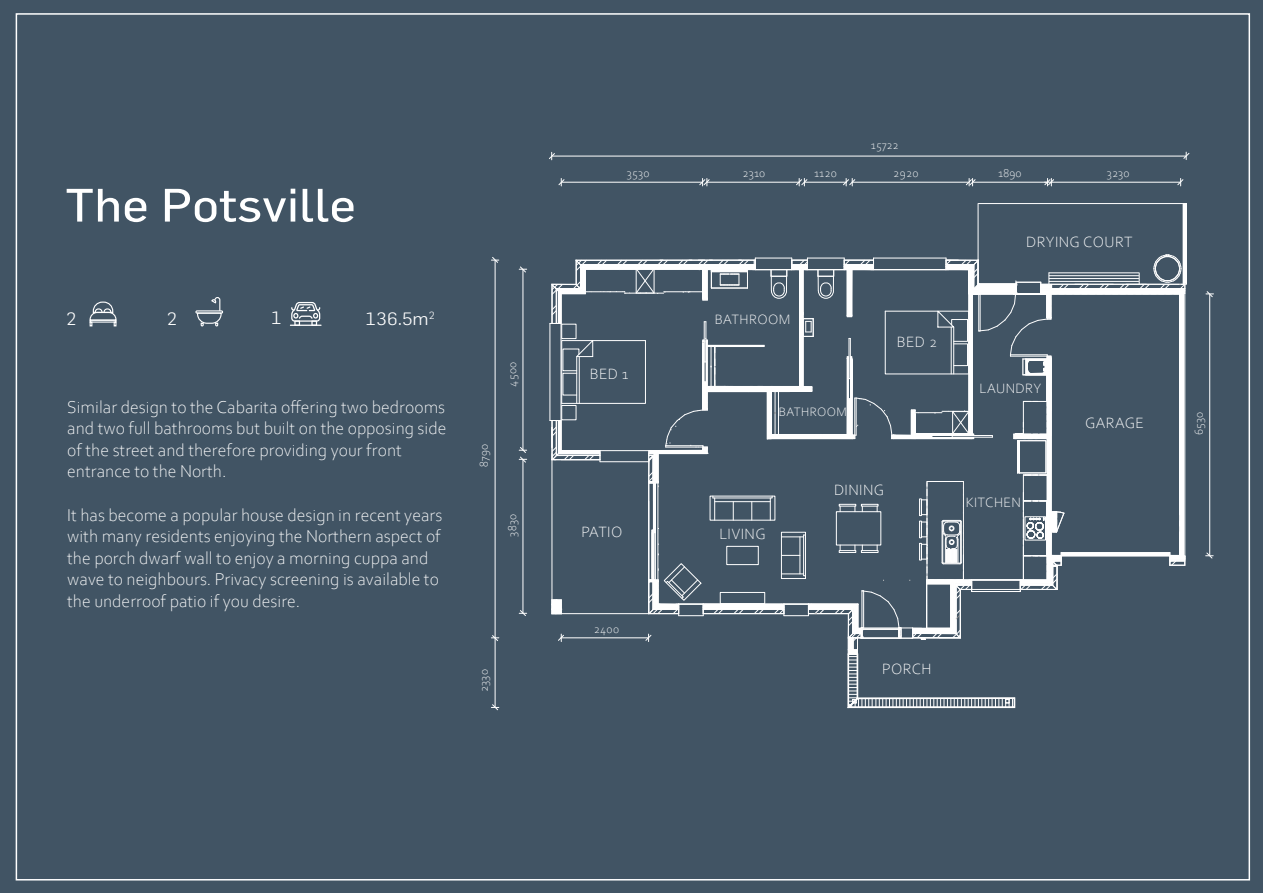
<style>
.page{position:relative;width:1263px;height:893px;background:#415464}
.page>*{position:absolute;margin:0;border:0;box-sizing:border-box;transform-origin:0 0}
.t1{font:45.9px "Flama";color:#fff;scale:1.11 1}
.t2{font:300 18px/21.6px "Corbel";color:#fff}
.t3{font:300 17.55px "Flama";color:#fff;scale:1.11 1}
.t4{font:300 15.6px "Corbel";letter-spacing:.025em;color:#fff}
.t5{font:300 14.25px "Corbel";letter-spacing:.025em;color:#fff}
.t6{font:300 12.75px "Corbel";letter-spacing:.025em;color:#fff}
.t7{font:300 12px "Corbel";letter-spacing:.025em;color:#fff}
</style>
<div class="page">
<svg style="left:291px;top:302px;width:29px;height:23px"></svg>
<hr style="left:290px;top:325px;width:32px;height:1px;background:#fff">
<div style="left:195px;top:310px;width:28px;height:4px;border:1px solid #fff"></div>
<svg style="left:196px;top:297px;width:26px;height:30px"></svg>
<svg style="left:89px;top:301px;width:28px;height:25px"></svg>
<hr style="left:1186px;top:204px;width:1px;height:80px;background:#fff">
<hr style="left:523px;top:460px;width:1px;height:153px;background:#fff">
<svg style="left:519px;top:610px;width:8px;height:6px"></svg>
<hr style="left:495px;top:260px;width:1px;height:447px;background:#fff">
<svg style="left:491px;top:704px;width:8px;height:6px"></svg>
<svg style="left:491px;top:635px;width:8px;height:6px"></svg>
<svg style="left:491px;top:257px;width:8px;height:6px"></svg>
<hr style="left:523px;top:269px;width:1px;height:181px;background:#fff">
<svg style="left:519px;top:447px;width:8px;height:16px"></svg>
<svg style="left:519px;top:266px;width:8px;height:7px"></svg>
<hr style="left:1209px;top:294px;width:1px;height:261px;background:#fff">
<svg style="left:1206px;top:552px;width:7px;height:7px"></svg>
<svg style="left:1206px;top:291px;width:7px;height:6px"></svg>
<hr style="left:562px;top:182px;width:140px;height:1px;background:#fff">
<svg style="left:558px;top:178px;width:7px;height:8px"></svg>
<svg style="left:699px;top:178px;width:11px;height:8px"></svg>
<hr style="left:707px;top:182px;width:92px;height:1px;background:#fff">
<hr style="left:804px;top:182px;width:43px;height:1px;background:#fff">
<svg style="left:843px;top:178px;width:12px;height:8px"></svg>
<hr style="left:852px;top:182px;width:116px;height:1px;background:#fff">
<svg style="left:1177px;top:178px;width:6px;height:8px"></svg>
<hr style="left:1044px;top:182px;width:136px;height:1px;background:#fff">
<hr style="left:552px;top:156px;width:634px;height:1px;background:#fff">
<svg style="left:549px;top:152px;width:6px;height:8px"></svg>
<svg style="left:1183px;top:152px;width:6px;height:8px"></svg>
<svg style="left:796px;top:178px;width:11px;height:8px"></svg>
<svg style="left:1044px;top:178px;width:10px;height:8px"></svg>
<hr style="left:972px;top:182px;width:75px;height:1px;background:#fff">
<svg style="left:966px;top:178px;width:10px;height:8px"></svg>
<svg style="left:550px;top:203px;width:636px;height:506px"></svg>
<hr style="left:558px;top:291px;width:3px;height:32px;background:#fff">
<hr style="left:558px;top:420px;width:3px;height:31px;background:#fff">
<h1 class="t1" style="left:65px;top:177px;width:263px">The Potsville</h1>
<p class="t3" style="left:66px;top:308px;width:11px">2</p>
<p class="t3" style="left:167px;top:308px;width:11px">2</p>
<p class="t3" style="left:271px;top:308px;width:11px">1</p>
<p class="t3" style="left:365px;top:308px;width:64px">136.5m<sup>2</sup></p>
<p class="t2" style="left:67px;top:395px;width:381px">Similar design to the Cabarita offering two bedrooms and two full bathrooms but built on the opposing side of the street and therefore providing your front entrance to the North.</p>
<p class="t2" style="left:67px;top:503px;width:377px">It has become a popular house design in recent years with many residents enjoying the Northern aspect of the porch dwarf wall to enjoy a morning cuppa and wave to neighbours. Privacy screening is available to the underroof patio if you desire.</p>
<p class="t7" style="left:504px;top:386px;width:26px;rotate:-90deg">4500</p>
<p class="t7" style="left:476px;top:467px;width:25px;rotate:-90deg">8790</p>
<p class="t7" style="left:504px;top:537px;width:24px;rotate:-90deg">3830</p>
<p class="t7" style="left:476px;top:692px;width:25px;rotate:-90deg">2330</p>
<p class="t7" style="left:871px;top:137px;width:29px">15722</p>
<p class="t7" style="left:627px;top:165px;width:24px">3530</p>
<p class="t7" style="left:742px;top:165px;width:24px">2310</p>
<p class="t7" style="left:893px;top:165px;width:27px">2920</p>
<p class="t7" style="left:998px;top:165px;width:25px">1890</p>
<p class="t7" style="left:1107px;top:165px;width:25px">3230</p>
<p class="t7" style="left:814px;top:165px;width:24px">1120</p>
<p class="t4" style="left:590px;top:364px;width:40px">BED 1</p>
<p class="t5" style="left:715px;top:310px;width:77px">BATHROOM</p>
<p class="t6" style="left:779px;top:403px;width:69px">BATHROOM</p>
<p class="t4" style="left:897px;top:332px;width:42px">BED 2</p>
<p class="t4" style="left:582px;top:522px;width:42px">PATIO</p>
<p class="t4" style="left:719px;top:523px;width:48px">LIVING</p>
<p class="t4" style="left:834px;top:479px;width:52px">DINING</p>
<p class="t4" style="left:1026px;top:231px;width:108px">DRYING COURT</p>
<p class="t5" style="left:979px;top:379px;width:63px">LAUNDRY</p>
<p class="t5" style="left:966px;top:493px;width:57px">KITCHEN</p>
<p class="t4" style="left:1085px;top:413px;width:60px">GARAGE</p>
<p class="t7" style="left:594px;top:621px;width:27px">2400</p>
<p class="t4" style="left:882px;top:659px;width:51px">PORCH</p>
<p class="t7" style="left:1191px;top:435px;width:25px;rotate:-90deg">6530</p>
</div>
